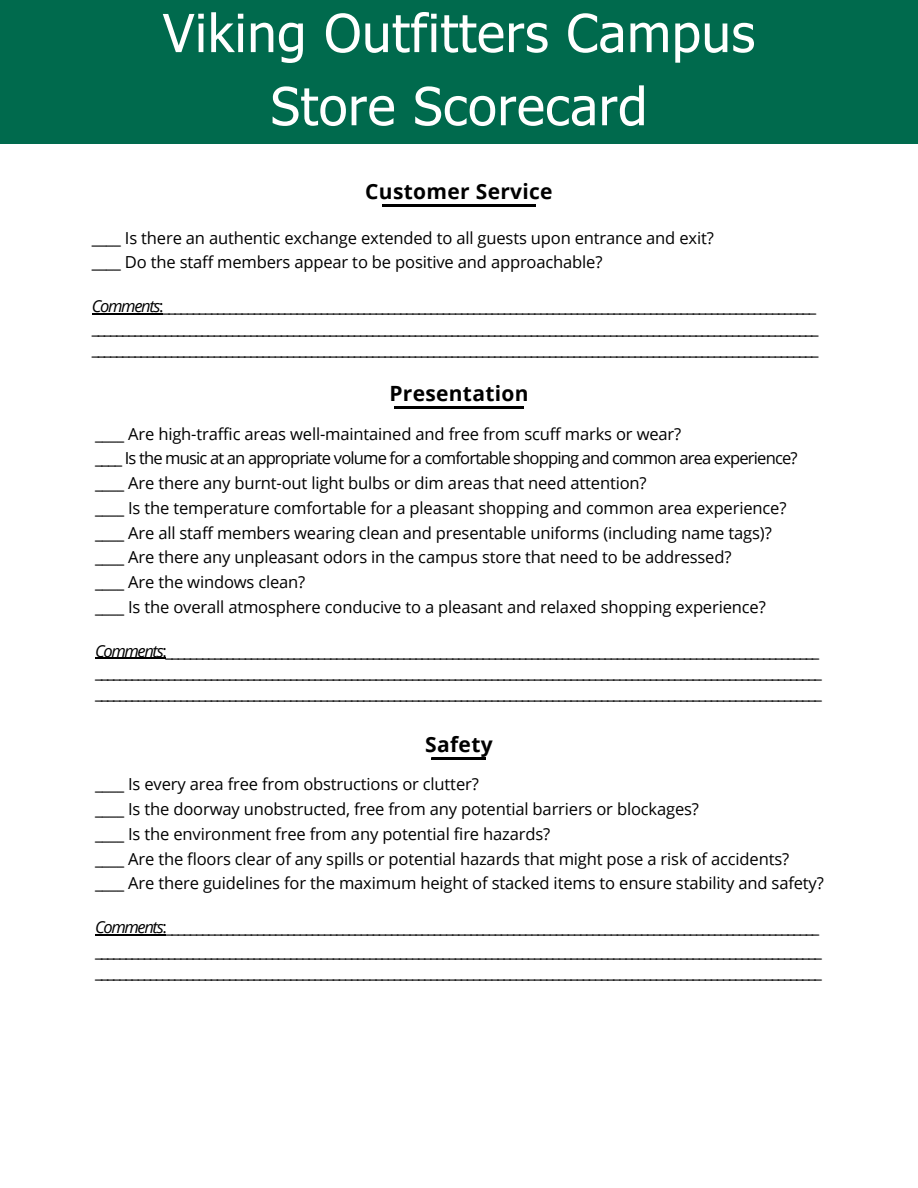
<style>
.page{position:relative;width:918px;height:1188px;background:#fff}
.page>*{position:absolute;margin:0;border:0;box-sizing:border-box;transform-origin:0 0}
.t1{font:52.5px/73.2px "Tahoma";letter-spacing:.015em;color:#fff;text-align:center}
.t2{font:700 21px "Open Sans";letter-spacing:.015em;color:#000}
.t3{font:16.5px/21.3px "Open Sans";letter-spacing:-.01em;color:#000}
.t4{font:16.5px "Open Sans";letter-spacing:-.05em;color:#000}
.s1{font-style:italic}
</style>
<div class="page">
<div style="left:0;top:0;width:918px;height:144px;background:#006a4d"></div>
<svg style="left:382px;top:204px;width:153px;height:2px"></svg>
<svg style="left:394px;top:406px;width:130px;height:2px"></svg>
<svg style="left:432px;top:757px;width:54px;height:2px"></svg>
<hr style="left:92px;top:313px;width:67px;height:1px;background:#000">
<hr style="left:95px;top:934px;width:67px;height:1px;background:#000">
<hr style="left:95px;top:658px;width:67px;height:1px;background:#000">
<p class="t1" style="left:163px;top:-5px;width:594px">Viking Outfitters Campus<br>Store Scorecard</p>
<p class="t2" style="left:365px;top:176px;width:189px">Customer Service</p>
<p class="t3" style="left:92px;top:227px;width:624px">____ Is there an authentic exchange extended to all guests upon entrance and exit?</p>
<p class="t3" style="left:92px;top:251px;width:512px">____ Do the staff members appear to be positive and approachable?</p>
<p class="t3" style="left:92px;top:295px;width:728px"><span class="s1">Comments</span>:___________________________________________________________________________________________________________ _______________________________________________________________________________________________________________________ _______________________________________________________________________________________________________________________</p>
<p class="t2" style="left:389px;top:379px;width:141px">Presentation</p>
<p class="t3" style="left:95px;top:423px;width:588px">____ Are high-traffic areas well-maintained and free from scuff marks or wear?</p>
<p class="t4" style="left:95px;top:447px;width:704px">____ Is the music at an appropriate volume for a comfortable shopping and common area experience?</p>
<p class="t3" style="left:95px;top:472px;width:553px">____ Are there any burnt-out light bulbs or dim areas that need attention?</p>
<p class="t3" style="left:95px;top:497px;width:693px">____ Is the temperature comfortable for a pleasant shopping and common area experience?</p>
<p class="t3" style="left:95px;top:522px;width:678px">____ Are all staff members wearing clean and presentable uniforms (including name tags)?</p>
<p class="t3" style="left:95px;top:546px;width:638px">____ Are there any unpleasant odors in the campus store that need to be addressed?</p>
<p class="t3" style="left:95px;top:571px;width:212px">____ Are the windows clean?</p>
<p class="t3" style="left:95px;top:596px;width:672px">____ Is the overall atmosphere conducive to a pleasant and relaxed shopping experience?</p>
<p class="t3" style="left:95px;top:640px;width:728px"><span class="s1">Comments</span>:___________________________________________________________________________________________________________ _______________________________________________________________________________________________________________________ _______________________________________________________________________________________________________________________</p>
<p class="t2" style="left:425px;top:729px;width:69px">Safety</p>
<p class="t3" style="left:95px;top:773px;width:385px">____ Is every area free from obstructions or clutter?</p>
<p class="t3" style="left:95px;top:798px;width:606px">____ Is the doorway unobstructed, free from any potential barriers or blockages?</p>
<p class="t3" style="left:95px;top:823px;width:457px">____ Is the environment free from any potential fire hazards?</p>
<p class="t3" style="left:95px;top:848px;width:696px">____ Are the floors clear of any spills or potential hazards that might pose a risk of accidents?</p>
<p class="t3" style="left:95px;top:872px;width:730px">____ Are there guidelines for the maximum height of stacked items to ensure stability and safety?</p>
<p class="t3" style="left:95px;top:916px;width:726px"><span class="s1">Comments</span>:___________________________________________________________________________________________________________</p>
<p class="t3" style="left:95px;top:940px;width:728px">_______________________________________________________________________________________________________________________</p>
<p class="t3" style="left:95px;top:961px;width:728px">_______________________________________________________________________________________________________________________</p>
</div>
